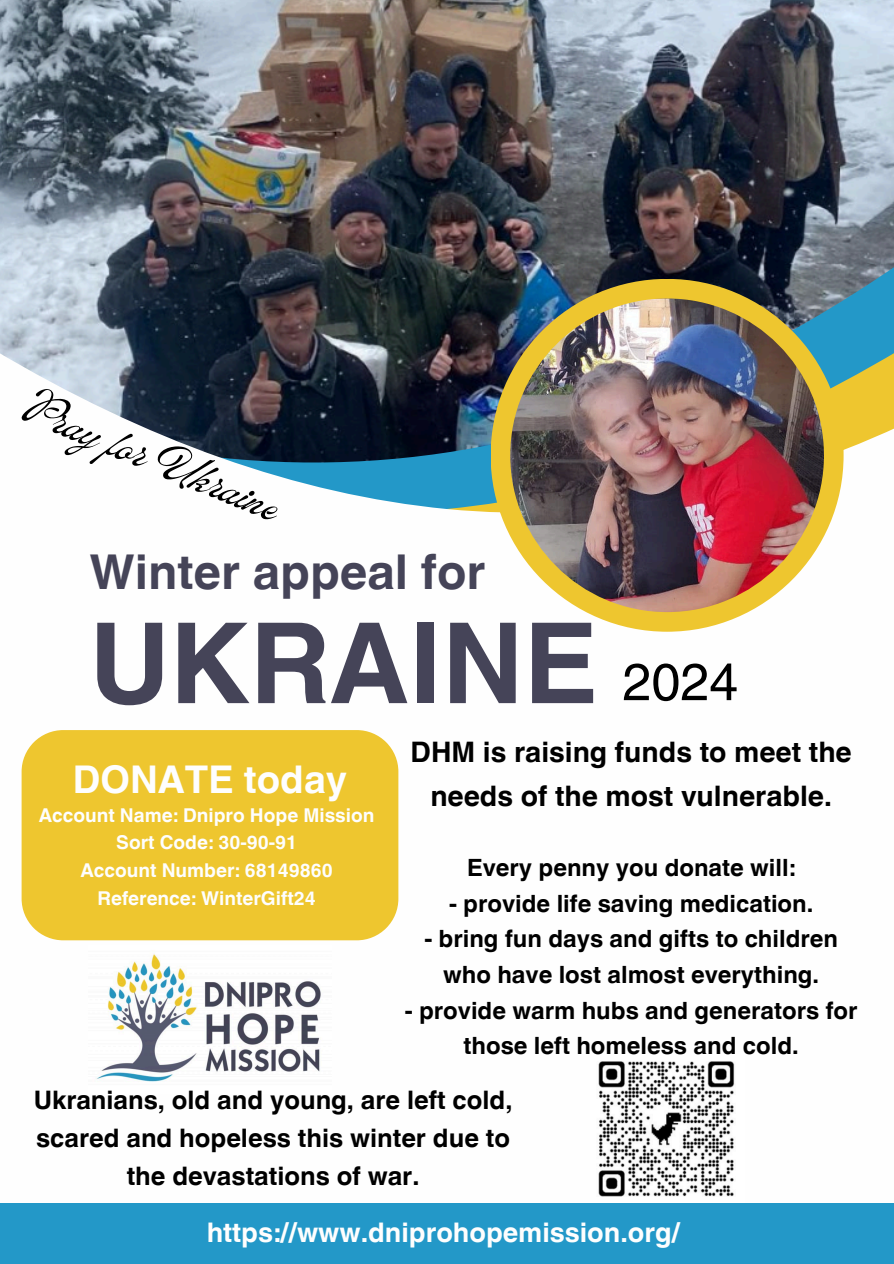
<style>
.page{position:relative;width:894px;height:1264px;background:#fff}
.page>*{position:absolute;margin:0;border:0;box-sizing:border-box;transform-origin:0 0}
.t1{font:700 111.9px "Helvetica World";color:#454458}
.t2{font:52.05px "Helvetica World";color:#000}
.t3{font:700 48px "Helvetica World";color:#454458}
.t4{font:48px "ED Lavonia";color:#000}
.t5{font:700 38.25px "Helvetica World";color:#fefefe}
.t6{font:700 28.2px/43.5px "Helvetica World";color:#000;text-align:center}
.t7{font:700 27px "Helvetica World";color:#fefefe}
.t8{font:700 25.5px/38.2px "Helvetica World";color:#000;text-align:center}
.t9{font:700 23.85px/35.7px "Helvetica World";color:#000;text-align:center}
.t10{font:700 19.05px "Helvetica World";color:#fefefe}
</style>
<div class="page">
<img style="left:0;top:0;width:893px;height:349px">
<img style="left:27px;top:263px;width:866px;height:86px">
<svg style="left:0;top:349px;width:893px;height:235px"></svg>
<div style="left:490px;top:279px;width:353px;height:352px;background:#eec62f;border-radius:50%"></div>
<img style="left:510px;top:298px;width:313px;height:314px;border-radius:50%">
<div style="left:0;top:1202px;width:893px;height:61px;background:#2398c8"></div>
<div style="left:22px;top:730px;width:376px;height:210px;background:#eec62f"></div>
<img style="left:96px;top:951px;width:225px;height:131px">
<img style="left:598px;top:1061px;width:137px;height:136px">
<p class="t4" style="left:35px;top:384px;width:274px;rotate:22deg">Pray for Ukraine</p>
<p class="t3" style="left:89px;top:532px;width:397px">Winter appeal for</p>
<h3 class="t1" style="left:89px;top:572px;width:510px">UKRAINE</h3>
<h5 class="t2" style="left:622px;top:651px;width:117px">2024</h5>
<h6 class="t5" style="left:73px;top:748px;width:276px">DONATE today</h6>
<h1 class="t10" style="left:39px;top:799px;width:337px">Account Name: Dnipro Hope Mission</h1>
<h3 class="t10" style="left:116px;top:827px;width:182px">Sort Code: 30-90-91</h3>
<h4 class="t10" style="left:80px;top:854px;width:254px">Account Number: 68149860</h4>
<h5 class="t10" style="left:97px;top:882px;width:219px">Reference: WinterGift24</h5>
<p class="t6" style="left:410px;top:727px;width:442px">DHM is raising funds to meet the needs of the most vulnerable.</p>
<p class="t9" style="left:467px;top:847px;width:329px">Every penny you donate will:</p>
<p class="t9" style="left:449px;top:882px;width:366px">- provide life saving medication.</p>
<p class="t9" style="left:424px;top:918px;width:415px">- bring fun days and gifts to children who have lost almost everything.</p>
<p class="t9" style="left:404px;top:989px;width:454px">- provide warm hubs and generators for those left homeless and cold.</p>
<p class="t8" style="left:34px;top:1077px;width:480px">Ukranians, old and young, are left cold, scared and hopeless this winter due to the devastations of war.</p>
<p class="t7" style="left:207px;top:1210px;width:474px">https://www.dniprohopemission.org/</p>
</div>
